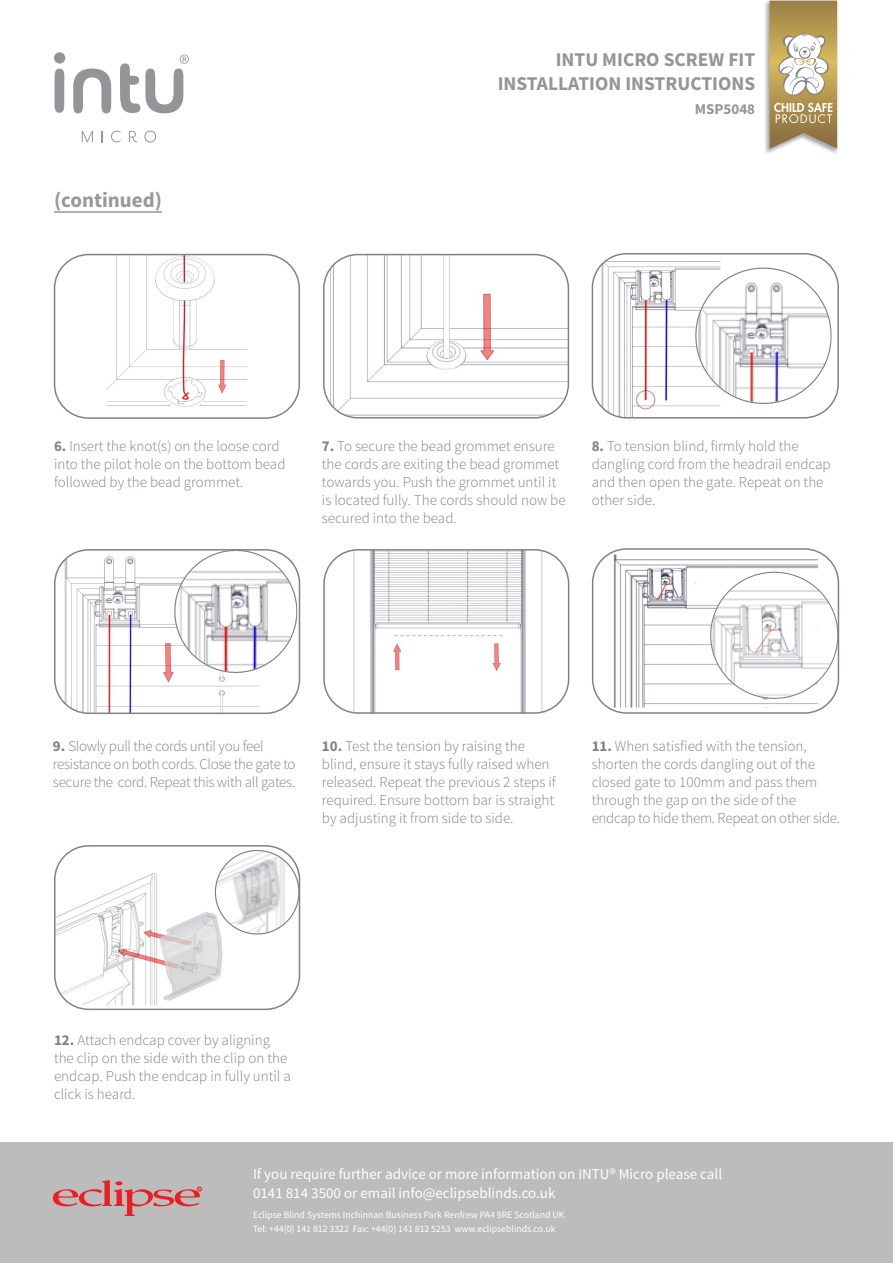
<style>
.page{position:relative;width:893px;height:1263px;background:#fff}
.page>*{position:absolute;margin:0;border:0;box-sizing:border-box;transform-origin:0 0}
.Heading{font:700 21px "Source Sans Pro";color:#97999c}
.t1{font:700 19.5px "Source Sans Pro";color:#939598}
.Body{font:300 15px/18px "Source Sans Pro";color:#808285}
.t2{font:15px/19.5px "Source Sans Pro";color:#fff}
.Body-2{font:300 15px/18px "Source Sans Pro";letter-spacing:-.02em;color:#808285}
.t3{font:700 15px "Source Sans Pro";color:#939598}
.t4{font:9.75px/13.5px "Source Sans Pro";color:#fff}
.s1{font-weight:700}
</style>
<div class="page">
<svg style="left:54px;top:52px;width:135px;height:62px"></svg>
<svg style="left:82px;top:131px;width:11px;height:11px"></svg>
<svg style="left:111px;top:131px;width:10px;height:11px"></svg>
<svg style="left:129px;top:131px;width:8px;height:11px"></svg>
<svg style="left:144px;top:131px;width:12px;height:11px"></svg>
<div style="left:0;top:1142px;width:893px;height:121px;background:#bdbcbc"></div>
<svg style="left:53px;top:1180px;width:149px;height:36px"></svg>
<img style="left:765px;top:0;width:73px;height:153px">
<img style="left:770px;top:1px;width:67px;height:148px">
<svg style="left:774px;top:31px;width:58px;height:92px"></svg>
<hr style="left:54px;top:211px;width:108px;height:2px;background:#97999c">
<img style="left:599px;top:254px;width:121px;height:164px">
<svg style="left:695px;top:267px;width:137px;height:138px"></svg>
<div style="left:592px;top:253px;width:247px;height:165px;border:2px solid #808285;border-radius:34px"></div>
<img style="left:324px;top:255px;width:244px;height:163px">
<div style="left:323px;top:254px;width:246px;height:164px;border:2px solid #808285;border-radius:34px"></div>
<img style="left:107px;top:257px;width:139px;height:150px">
<div style="left:54px;top:254px;width:246px;height:165px;border:2px solid #808285;border-radius:34px"></div>
<img style="left:593px;top:554px;width:225px;height:153px">
<svg style="left:710px;top:571px;width:128px;height:128px"></svg>
<div style="left:592px;top:548px;width:247px;height:166px;border:2px solid #808285;border-radius:34px"></div>
<img style="left:331px;top:550px;width:231px;height:161px">
<div style="left:323px;top:549px;width:246px;height:165px;border:2px solid #808285;border-radius:34px"></div>
<img style="left:57px;top:552px;width:202px;height:161px">
<svg style="left:174px;top:550px;width:123px;height:124px"></svg>
<div style="left:54px;top:549px;width:246px;height:165px;border:2px solid #808285;border-radius:34px"></div>
<img style="left:55px;top:873px;width:168px;height:132px">
<svg style="left:214px;top:850px;width:85px;height:85px"></svg>
<div style="left:54px;top:845px;width:246px;height:165px;border:2px solid #808285;border-radius:34px"></div>
<p class="Heading" style="left:54px;top:187px;width:110px">(continued)</p>
<p class="t1" style="left:556px;top:47px;width:201px">INTU MICRO SCREW FIT</p>
<p class="t1" style="left:498px;top:71px;width:259px">INSTALLATION INSTRUCTIONS</p>
<p class="t3" style="left:695px;top:99px;width:62px">MSP5048</p>
<p class="Body" style="left:54px;top:437px;width:233px"><span class="s1">6.</span> Insert the knot(s) on the loose cord into the pilot hole on the bottom bead followed by the bead grommet.</p>
<p class="Body" style="left:322px;top:437px;width:245px"><span class="s1">7.</span> To secure the bead grommet ensure the cords are exiting the bead grommet towards you. Push the grommet until it is located fully. The cords should now be secured into the bead.</p>
<p class="Body" style="left:592px;top:437px;width:241px"><span class="s1">8.</span> To tension blind, firmly hold the dangling cord from the headrail endcap and then open the gate. Repeat on the other side.</p>
<p class="Body-2" style="left:53px;top:737px;width:244px"><span class="s1">9.</span> Slowly pull the cords until you feel resistance on both cords. Close the gate to secure the cord. Repeat this with all gates.</p>
<p class="Body" style="left:322px;top:737px;width:235px"><span class="s1">10.</span> Test the tension by raising the blind, ensure it stays fully raised when released. Repeat the previous 2 steps if required. Ensure bottom bar is straight by adjusting it from side to side.</p>
<p class="Body" style="left:592px;top:737px;width:250px"><span class="s1">11.</span> When satisfied with the tension, shorten the cords dangling out of the closed gate to 100mm and pass them through the gap on the side of the endcap to hide them. Repeat on other side.</p>
<p class="Body" style="left:54px;top:1031px;width:238px"><span class="s1">12.</span> Attach endcap cover by aligning the clip on the side with the clip on the endcap. Push the endcap in fully until a click is heard.</p>
<p class="t2" style="left:253px;top:1164px;width:471px">If you require further advice or more information on INTU® Micro please call<br>0141 814 3500 or email info@eclipseblinds.co.uk</p>
<p class="t4" style="left:253px;top:1208px;width:313px">Eclipse Blind Systems Inchinnan Business Park Renfrew PA4 9RE Scotland UK<br>Tel: +44(0) 141 812 3322 Fax: +44(0) 141 812 5253 www.eclipseblinds.co.uk</p>
</div>
